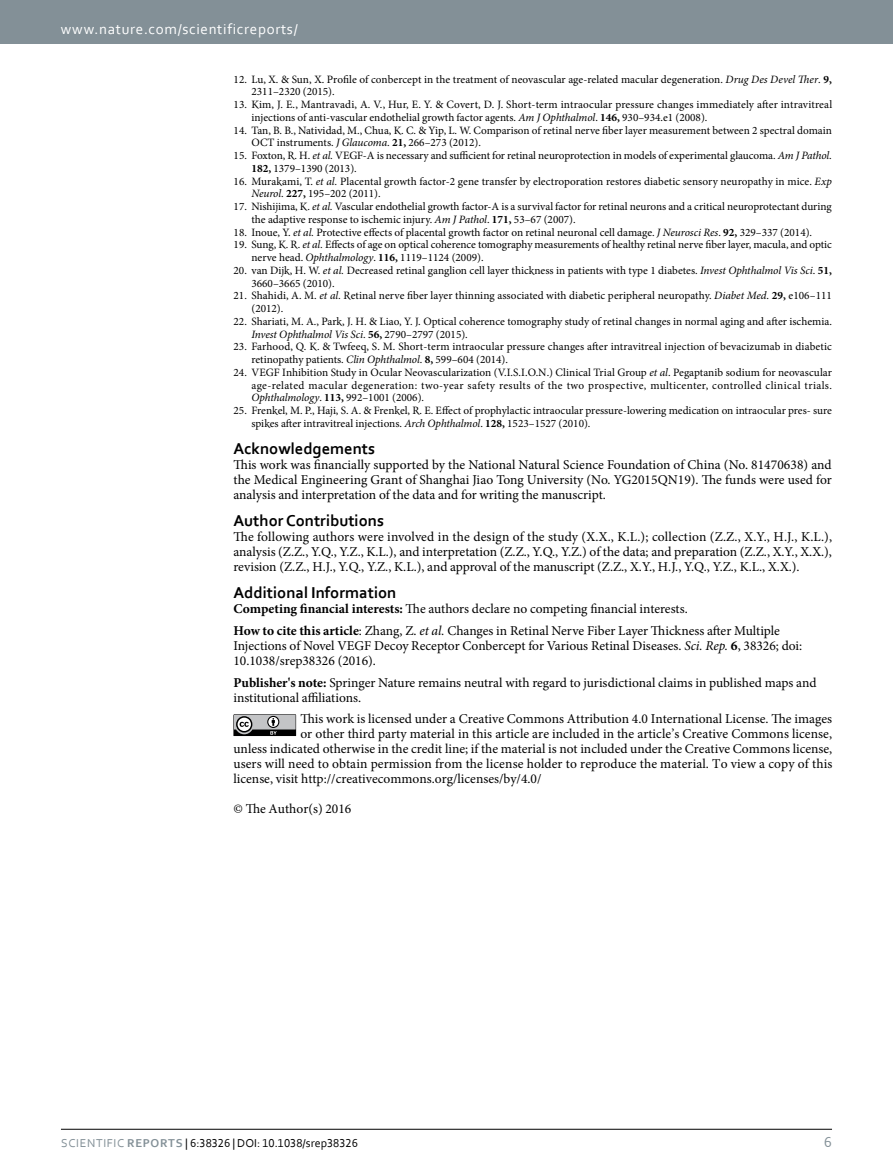
<style>
.page{position:relative;width:893px;height:1174px;background:#fff}
.page>*{position:absolute;margin:0;border:0;box-sizing:border-box;transform-origin:0 0}
.t1{font:700 16.5px "Corbel";color:#000}
.t2{font:15px "Corbel";letter-spacing:.045em;color:#fff}
.t3{font:15px "Corbel";color:#839097}
.t4{font:13.5px/15px "Minion Pro";color:#000}
.t5{font:12px "Corbel";color:#000}
.t6{font:11.25px/12.8px "Minion Pro";color:#000}
.s1{font-style:italic}
.s2{font-weight:700}
.s3{color:#839097}
.s4{font-weight:700;color:#839097}
</style>
<div class="page">
<div style="left:0;top:0;width:893px;height:43px;background:#839097"></div>
<hr style="left:61px;top:1129px;width:771px;height:1px;background:#000">
<svg style="left:233px;top:714px;width:63px;height:22px"></svg>
<h2 class="t2" style="left:61px;top:19px;width:238px">www.nature.com/scientificreports/</h2>
<p class="t6" style="left:251px;top:73px;width:582px;text-indent:-18px">12. Lu, X. &amp; Sun, X. Profile of conbercept in the treatment of neovascular age-related macular degeneration. <span class="s1">Drug Des Devel Ther</span>. <span class="s2">9,<br></span>2311–2320 (2015).</p>
<p class="t6" style="left:251px;top:98px;width:582px;text-indent:-18px">13. Kim, J. E., Mantravadi, A. V., Hur, E. Y. &amp; Covert, D. J. Short-term intraocular pressure changes immediately after intravitreal injections of anti-vascular endothelial growth factor agents. <span class="s1">Am J Ophthalmol</span>. <span class="s2">146,</span> 930–934.e1 (2008).</p>
<p class="t6" style="left:251px;top:124px;width:582px;text-indent:-18px">14. Tan, B. B., Natividad, M., Chua, K. C. &amp; Yip, L. W. Comparison of retinal nerve fiber layer measurement between 2 spectral domain<br>OCT instruments. <span class="s1">J Glaucoma</span>. <span class="s2">21,</span> 266–273 (2012).</p>
<p class="t6" style="left:251px;top:149px;width:582px;text-indent:-18px">15. Foxton, R. H. <span class="s1">et al.</span> VEGF-A is necessary and sufficient for retinal neuroprotection in models of experimental glaucoma. <span class="s1">Am J Pathol</span>.<br><span class="s2">182,</span> 1379–1390 (2013).</p>
<p class="t6" style="left:251px;top:175px;width:582px;text-indent:-18px">16. Murakami, T. <span class="s1">et al.</span> Placental growth factor-2 gene transfer by electroporation restores diabetic sensory neuropathy in mice. <span class="s1">Exp<br>Neurol</span>. <span class="s2">227,</span> 195–202 (2011).</p>
<p class="t6" style="left:251px;top:200px;width:582px;text-indent:-18px">17. Nishijima, K. <span class="s1">et al.</span> Vascular endothelial growth factor-A is a survival factor for retinal neurons and a critical neuroprotectant during the adaptive response to ischemic injury. <span class="s1">Am J Pathol</span>. <span class="s2">171,</span> 53–67 (2007).</p>
<p class="t6" style="left:234px;top:226px;width:580px">18. Inoue, Y. <span class="s1">et al.</span> Protective effects of placental growth factor on retinal neuronal cell damage. <span class="s1">J Neurosci Res</span>. <span class="s2">92,</span> 329–337 (2014).</p>
<p class="t6" style="left:251px;top:238px;width:582px;text-indent:-18px">19. Sung, K. R. <span class="s1">et al.</span> Effects of age on optical coherence tomography measurements of healthy retinal nerve fiber layer, macula, and optic nerve head. <span class="s1">Ophthalmology</span>. <span class="s2">116,</span> 1119–1124 (2009).</p>
<p class="t6" style="left:251px;top:264px;width:582px;text-indent:-18px">20. van Dijk, H. W. <span class="s1">et al.</span> Decreased retinal ganglion cell layer thickness in patients with type 1 diabetes. <span class="s1">Invest Ophthalmol Vis Sci</span>. <span class="s2">51,<br></span>3660–3665 (2010).</p>
<p class="t6" style="left:251px;top:289px;width:582px;text-indent:-18px">21. Shahidi, A. M. <span class="s1">et al.</span> Retinal nerve fiber layer thinning associated with diabetic peripheral neuropathy. <span class="s1">Diabet Med</span>. <span class="s2">29,</span> e106–111 (2012).</p>
<p class="t6" style="left:251px;top:315px;width:582px;text-indent:-18px">22. Shariati, M. A., Park, J. H. &amp; Liao, Y. J. Optical coherence tomography study of retinal changes in normal aging and after ischemia.<br><span class="s1">Invest Ophthalmol Vis Sci</span>. <span class="s2">56,</span> 2790–2797 (2015).</p>
<p class="t6" style="left:251px;top:340px;width:582px;text-indent:-18px">23. Farhood, Q. K. &amp; Twfeeq, S. M. Short-term intraocular pressure changes after intravitreal injection of bevacizumab in diabetic retinopathy patients. <span class="s1">Clin Ophthalmol</span>. <span class="s2">8,</span> 599–604 (2014).</p>
<p class="t6" style="left:251px;top:366px;width:582px;text-align:justify;text-indent:-18px">24. VEGF Inhibition Study in Ocular Neovascularization (V.I.S.I.O.N.) Clinical Trial Group <span class="s1">et al</span>. Pegaptanib sodium for neovascular age-related macular degeneration: two-year safety results of the two prospective, multicenter, controlled clinical trials.<br><span class="s1">Ophthalmology</span>. <span class="s2">113,</span> 992–1001 (2006).</p>
<p class="t6" style="left:251px;top:404px;width:582px;text-indent:-18px">25. Frenkel, M. P., Haji, S. A. &amp; Frenkel, R. E. Effect of prophylactic intraocular pressure-lowering medication on intraocular pres- sure spikes after intravitreal injections. <span class="s1">Arch Ophthalmol</span>. <span class="s2">128,</span> 1523–1527 (2010).</p>
<h1 class="t1" style="left:233px;top:438px;width:143px">Acknowledgements</h1>
<p class="t4" style="left:233px;top:457px;width:600px;text-align:justify">This work was financially supported by the National Natural Science Foundation of China (No. 81470638) and the Medical Engineering Grant of Shanghai Jiao Tong University (No. YG2015QN19). The funds were used for analysis and interpretation of the data and for writing the manuscript.</p>
<h1 class="t1" style="left:233px;top:510px;width:152px">Author Contributions</h1>
<p class="t4" style="left:233px;top:529px;width:600px;text-align:justify">The following authors were involved in the design of the study (X.X., K.L.); collection (Z.Z., X.Y., H.J., K.L.), analysis (Z.Z., Y.Q., Y.Z., K.L.), and interpretation (Z.Z., Y.Q., Y.Z.) of the data; and preparation (Z.Z., X.Y., X.X.), revision (Z.Z., H.J., Y.Q., Y.Z., K.L.), and approval of the manuscript (Z.Z., X.Y., H.J., Y.Q., Y.Z., K.L., X.X.).</p>
<h1 class="t1" style="left:233px;top:582px;width:164px">Additional Information</h1>
<p class="t4" style="left:233px;top:598px;width:548px;line-height:21.8px"><span class="s2">Competing financial interests:</span> The authors declare no competing financial interests.<br><span class="s2">How to cite this article</span>: Zhang, Z. <span class="s1">et al.</span> Changes in Retinal Nerve Fiber Layer Thickness after Multiple</p>
<p class="t4" style="left:233px;top:638px;width:570px">Injections of Novel VEGF Decoy Receptor Conbercept for Various Retinal Diseases. <span class="s1">Sci. Rep.</span> <span class="s2">6</span>, 38326; doi:<br>10.1038/srep38326 (2016).</p>
<p class="t4" style="left:233px;top:674px;width:584px"><span class="s2">Publisher's note:</span> Springer Nature remains neutral with regard to jurisdictional claims in published maps and institutional affiliations.</p>
<p class="t4" style="left:300px;top:711px;width:533px">This work is licensed under a Creative Commons Attribution 4.0 International License. The images</p>
<p class="t4" style="left:300px;top:726px;width:533px">or other third party material in this article are included in the article’s Creative Commons license,</p>
<p class="t4" style="left:233px;top:741px;width:600px">unless indicated otherwise in the credit line; if the material is not included under the Creative Commons license,</p>
<p class="t4" style="left:233px;top:756px;width:600px">users will need to obtain permission from the license holder to reproduce the material. To view a copy of this</p>
<p class="t4" style="left:233px;top:771px;width:310px">license, visit http://creativecommons.org/licenses/by/4.0/</p>
<p class="t4" style="left:233px;top:801px;width:119px">© The Author(s) 2016</p>
<p class="t5" style="left:61px;top:1135px;width:298px"><span class="s3">Scientific</span> <span class="s4">Reports</span> | 6:38326 | DOI: 10.1038/srep38326</p>
<h2 class="t3" style="left:824px;top:1132px;width:9px">6</h2>
</div>
